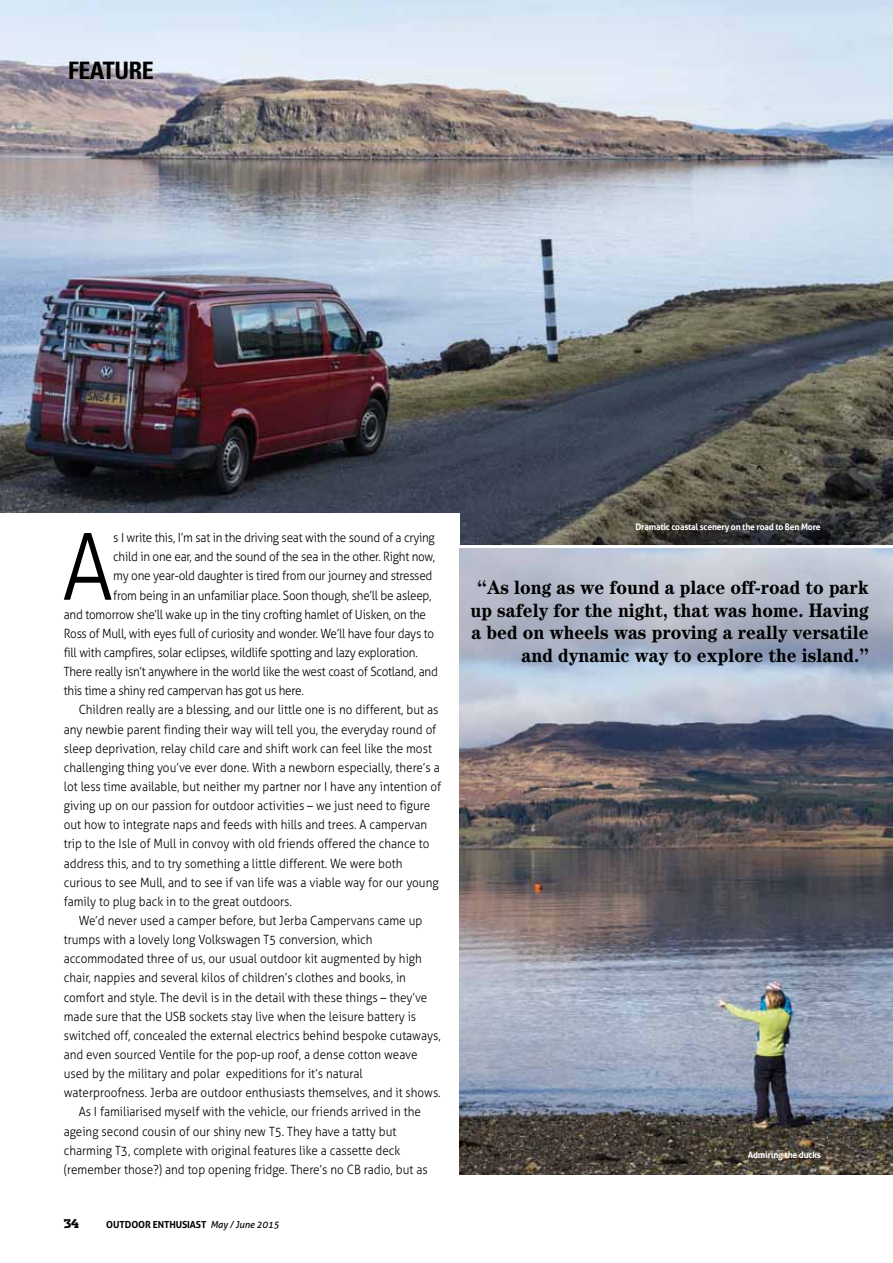
<style>
.page{position:relative;width:893px;height:1263px;background:#fff}
.page>*{position:absolute;margin:0;border:0;box-sizing:border-box;transform-origin:0 0}
.t1{font:300 92.4px "Aller";color:#000;scale:.92 1}
.t2{font:700 condensed 24px "Univers";letter-spacing:-.015em;color:#000}
.t3{font:700 19.5px/22.5px "Century";color:#000;text-align:right;scale:.92 1}
.t4{font:300 12.75px "Aller";color:#000;scale:.92 1}
.t5{font:300 12.75px "Aller";letter-spacing:-.02em;color:#000;scale:.92 1}
.t6{font:900 12px "Dispatch Cond";color:#000}
.t7{font:700 9.75px "Aller";letter-spacing:-.01em;color:#000}
.t8{font:700 9px "Aller";letter-spacing:-.02em;color:#fff;scale:.95 1}
.s1{font-weight:400;font-style:italic}
</style>
<div class="page">
<img style="left:0;top:0;width:893px;height:544px">
<div style="left:0;top:513px;width:459px;height:66px;background:#fff"></div>
<img style="left:459px;top:548px;width:434px;height:626px">
<h2 class="t2" style="left:68px;top:55px;width:87px">FEATURE</h2>
<h1 class="t1" style="left:62px;top:511px;width:57px">A</h1>
<p class="t5" style="left:113px;top:530px;width:351px">s I write this, I’m sat in the driving seat with the sound of a crying</p>
<p class="t5" style="left:113px;top:549px;width:351px">child in one ear, and the sound of the sea in the other. Right now,</p>
<p class="t5" style="left:113px;top:568px;width:348px">my one year-old daughter is tired from our journey and stressed</p>
<p class="t5" style="left:113px;top:587px;width:347px">from being in an unfamiliar place. Soon though, she’ll be asleep,</p>
<p class="t5" style="left:64px;top:606px;width:395px">and tomorrow she’ll wake up in the tiny crofting hamlet of Uisken, on the</p>
<p class="t5" style="left:64px;top:626px;width:404px">Ross of Mull, with eyes full of curiosity and wonder. We’ll have four days to</p>
<p class="t5" style="left:64px;top:645px;width:386px">fill with campfires, solar eclipses, wildlife spotting and lazy exploration.</p>
<p class="t5" style="left:64px;top:664px;width:408px">There really isn’t anywhere in the world like the west coast of Scotland, and</p>
<p class="t5" style="left:64px;top:683px;width:262px">this time a shiny red campervan has got us here.</p>
<p class="t4" style="left:79px;top:702px;width:392px">Children really are a blessing, and our little one is no different, but as</p>
<p class="t4" style="left:64px;top:721px;width:406px">any newbie parent finding their way will tell you, the everyday round of</p>
<p class="t4" style="left:64px;top:740px;width:402px">sleep deprivation, relay child care and shift work can feel like the most</p>
<p class="t4" style="left:64px;top:760px;width:410px">challenging thing you’ve ever done. With a newborn especially, there’s a</p>
<p class="t4" style="left:64px;top:779px;width:412px">lot less time available, but neither my partner nor I have any intention of</p>
<p class="t4" style="left:64px;top:798px;width:400px">giving up on our passion for outdoor activities – we just need to figure</p>
<p class="t4" style="left:64px;top:817px;width:397px">out how to integrate naps and feeds with hills and trees. A campervan</p>
<p class="t4" style="left:64px;top:836px;width:399px">trip to the Isle of Mull in convoy with old friends offered the chance to</p>
<p class="t4" style="left:64px;top:855px;width:370px">address this, and to try something a little different. We were both</p>
<p class="t4" style="left:64px;top:874px;width:409px">curious to see Mull, and to see if van life was a viable way for our young</p>
<p class="t4" style="left:64px;top:894px;width:249px">family to plug back in to the great outdoors.</p>
<p class="t4" style="left:79px;top:913px;width:375px">We’d never used a camper before, but Jerba Campervans came up</p>
<p class="t4" style="left:64px;top:932px;width:337px">trumps with a lovely long Volkswagen T5 conversion, which</p>
<p class="t4" style="left:64px;top:951px;width:391px">accommodated three of us, our usual outdoor kit augmented by high</p>
<p class="t4" style="left:64px;top:970px;width:373px">chair, nappies and several kilos of children’s clothes and books, in</p>
<p class="t4" style="left:64px;top:989px;width:397px">comfort and style. The devil is in the detail with these things – they’ve</p>
<p class="t4" style="left:64px;top:1008px;width:385px">made sure that the USB sockets stay live when the leisure battery is</p>
<p class="t4" style="left:64px;top:1028px;width:411px">switched off, concealed the external electrics behind bespoke cutaways,</p>
<p class="t4" style="left:64px;top:1047px;width:386px">and even sourced Ventile for the pop-up roof, a dense cotton weave</p>
<p class="t4" style="left:64px;top:1066px;width:327px">used by the military and polar expeditions for it’s natural</p>
<p class="t4" style="left:64px;top:1085px;width:411px">waterproofness. Jerba are outdoor enthusiasts themselves, and it shows.</p>
<p class="t4" style="left:79px;top:1104px;width:373px">As I familiarised myself with the vehicle, our friends arrived in the</p>
<p class="t4" style="left:64px;top:1123px;width:363px">ageing second cousin of our shiny new T5. They have a tatty but</p>
<p class="t4" style="left:64px;top:1142px;width:367px">charming T3, complete with original features like a cassette deck</p>
<p class="t4" style="left:64px;top:1161px;width:397px">(remember those?) and top opening fridge. There’s no CB radio, but as</p>
<p class="t6" style="left:64px;top:1216px;width:17px">34</p>
<p class="t7" style="left:106px;top:1219px;width:174px">outdoor enthusiast <span class="s1">May / June 2015</span></p>
<p class="t8" style="left:635px;top:521px;width:196px">Dramatic coastal scenery on the road to Ben More</p>
<h3 class="t3" style="left:470px;top:576px;width:435px">“As long as we found a place off-road to park up safely for the night, that was home. Having a bed on wheels was proving a really versatile and dynamic way to explore the island.”</h3>
<p class="t8" style="left:748px;top:1149px;width:78px">Admiring the ducks</p>
</div>
